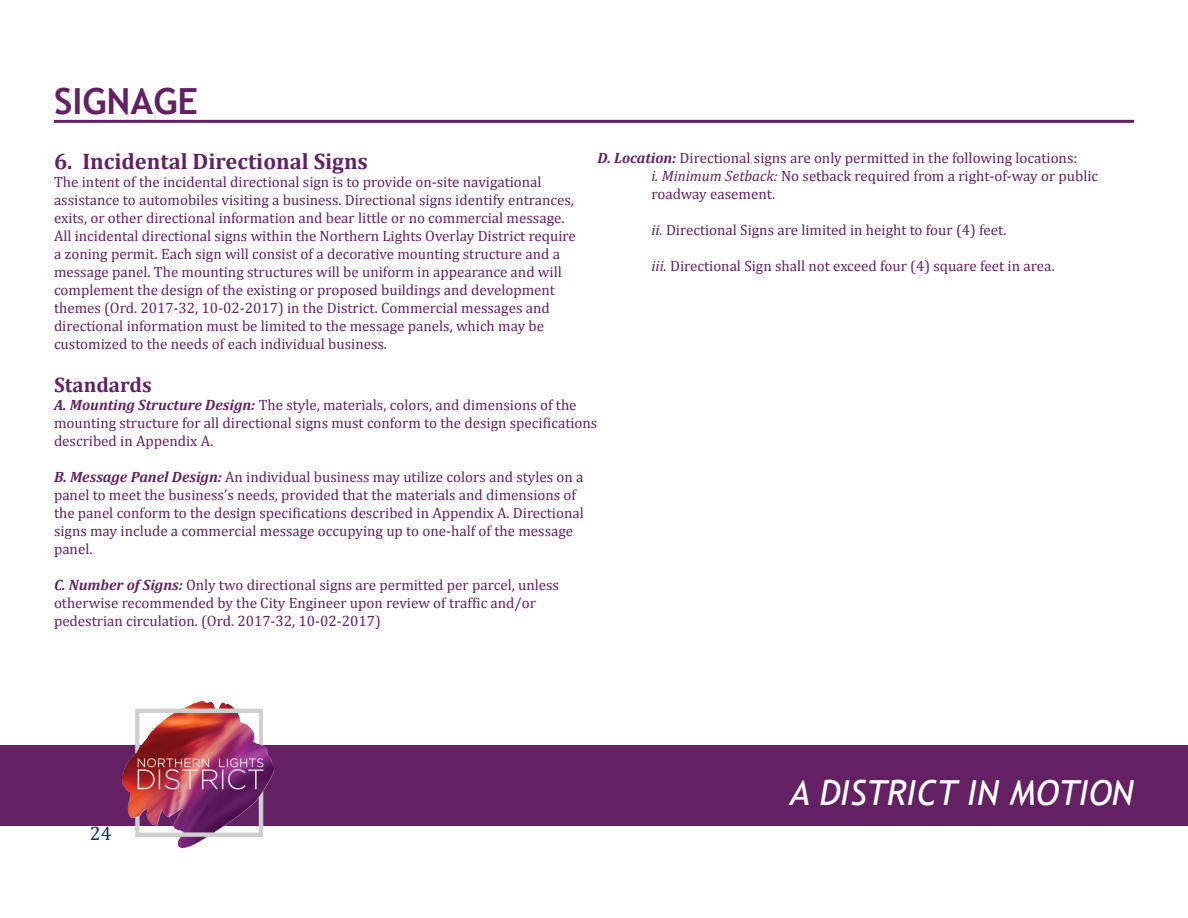
<style>
.page{position:relative;width:1188px;height:918px;background:#fff}
.page>*{position:absolute;margin:0;border:0;box-sizing:border-box;transform-origin:0 0}
.t1{font:700 36px "Trebuchet MS";color:#632164}
.t2{font:italic 34.5px "Trebuchet MS";color:#fff}
.t3{font:700 22.5px "Cambria";color:#632164}
.t4{font:700 21px "Cambria";color:#632164}
.t5{font:19.5px "Cambria";color:#003566}
.t6{font:15px/18px "Cambria";color:#632164}
.s1{font-weight:700;font-style:italic}
.s2{font-style:italic}
</style>
<div class="page">
<hr style="left:54px;top:120px;width:1080px;height:3px;background:#632164">
<div style="left:0;top:745px;width:1188px;height:81px;background:#632164"></div>
<img style="left:121px;top:701px;width:154px;height:148px">
<p class="t1" style="left:54px;top:79px;width:146px">SIGNAGE</p>
<p class="t3" style="left:54px;top:145px;width:315px">6. Incidental Directional Signs</p>
<p class="t6" style="left:54px;top:173px;width:523px">The intent of the incidental directional sign is to provide on-site navigational assistance to automobiles visiting a business. Directional signs identify entrances, exits, or other directional information and bear little or no commercial message.<br>All incidental directional signs within the Northern Lights Overlay District require a zoning permit. Each sign will consist of a decorative mounting structure and a message panel. The mounting structures will be uniform in appearance and will complement the design of the existing or proposed buildings and development themes (Ord. 2017-32, 10-02-2017) in the District. Commercial messages and directional information must be limited to the message panels, which may be customized to the needs of each individual business.</p>
<p class="t4" style="left:54px;top:370px;width:99px">Standards</p>
<p class="t6" style="left:54px;top:396px;width:545px"><span class="s1">A. Mounting Structure Design:</span> The style, materials, colors, and dimensions of the mounting structure for all directional signs must conform to the design specifications described in Appendix A.</p>
<p class="t6" style="left:54px;top:468px;width:531px"><span class="s1">B. Message Panel Design:</span> An individual business may utilize colors and styles on a panel to meet the business’s needs, provided that the materials and dimensions of the panel conform to the design specifications described in Appendix A. Directional signs may include a commercial message occupying up to one-half of the message panel.</p>
<p class="t6" style="left:54px;top:576px;width:507px"><span class="s1">C. Number of Signs:</span> Only two directional signs are permitted per parcel, unless otherwise recommended by the City Engineer upon review of traffic and/or pedestrian circulation. (Ord. 2017-32, 10-02-2017)</p>
<p class="t6" style="left:598px;top:149px;width:481px"><span class="s1">D. Location:</span> Directional signs are only permitted in the following locations:</p>
<p class="t6" style="left:652px;top:167px;width:448px"><span class="s2">i. Minimum Setback:</span> No setback required from a right-of-way or public</p>
<p class="t6" style="left:652px;top:185px;width:125px">roadway easement.</p>
<p class="t6" style="left:652px;top:221px;width:356px"><span class="s2">ii.</span> Directional Signs are limited in height to four (4) feet.</p>
<p class="t6" style="left:652px;top:257px;width:404px"><span class="s2">iii.</span> Directional Sign shall not exceed four (4) square feet in area.</p>
<h3 class="t5" style="left:90px;top:822px;width:23px">24</h3>
<h2 class="t2" style="left:789px;top:772px;width:346px">A DISTRICT IN MOTION</h2>
</div>
